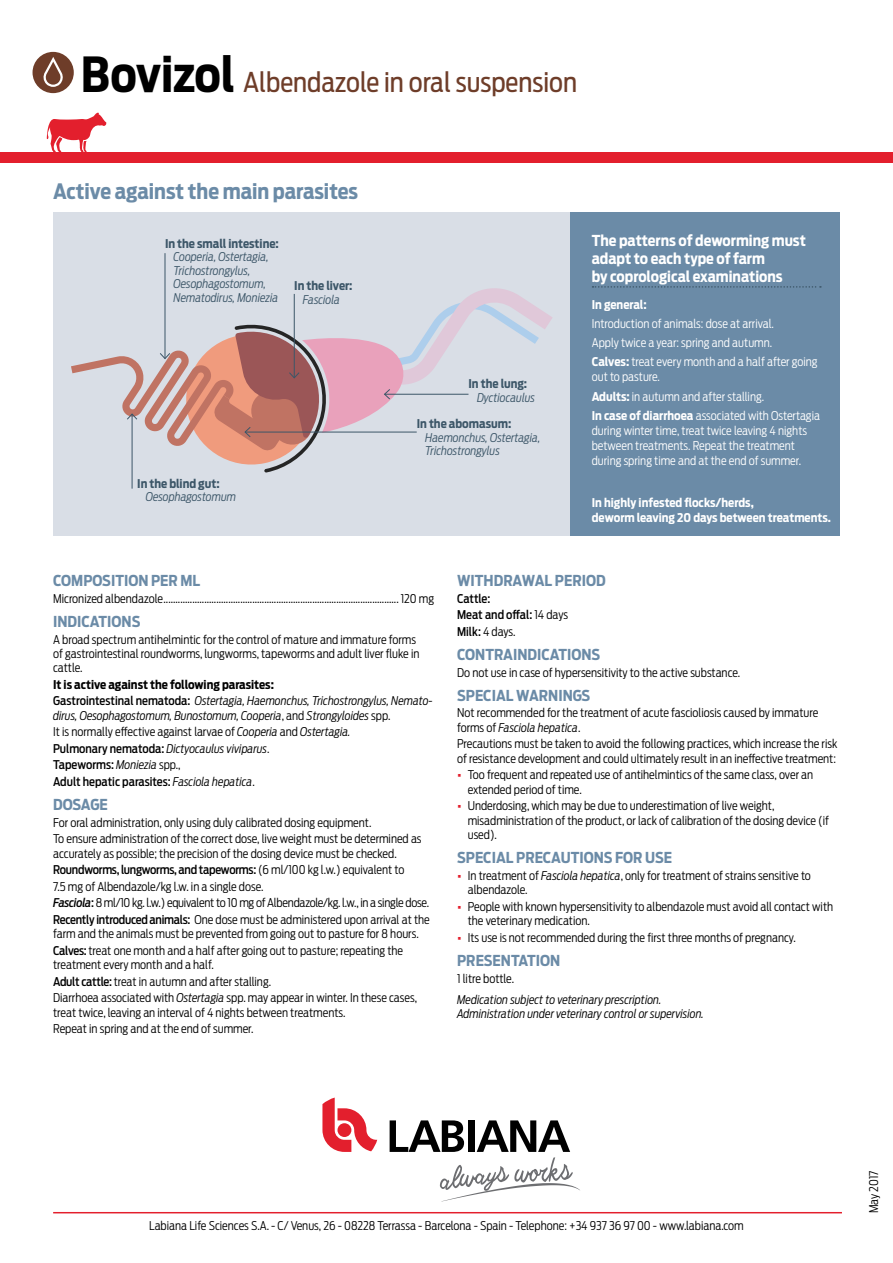
<style>
.page{position:relative;width:893px;height:1263px;background:#fff}
.page>*{position:absolute;margin:0;border:0;box-sizing:border-box;transform-origin:0 0}
.t1{font:27px "Antenna Cond";color:#6e3d29}
.t2{font:700 21px "Antenna Cond";color:#6b8ba7}
.t3{font:700 15px "Antenna Cond";color:#6b8ba7}
.t4{font:700 15px/18px "Antenna Cond";color:#fff}
.t5{font:300 12px/14.4px "Antenna Cond";color:#000}
.t6{font:italic 300 12px/16.5px "Antenna Cond";color:#000}
.t7{font:300 12px/19.2px "Antenna Cond";color:#fff}
.t8{font:italic 300 12px/13.5px "Antenna Cond";color:#3c5668}
.t9{font:700 12px/15px "Antenna Cond";color:#fff}
.t10{font:700 12px "Antenna Cond";color:#3c5668}
.t11{font:500 12px/16.5px "Antenna Cond";color:#000}
.s1{font-weight:700;font-size:48px;color:#000}
.s2{font-weight:700}
.s3{font-weight:700;font-style:normal}
.s4{font-weight:500;font-style:normal}
.s5{font-style:normal}
.s6{font-weight:500}
.s7{font-weight:500;font-style:italic}
.s8{font-style:italic}
.s9{font-weight:300}
.s10{font-family:"Antenna";font-weight:700;color:#e31f2d}
</style>
<div class="page">
<div style="left:0;top:152px;width:893px;height:11px;background:#e31f2d"></div>
<svg style="left:47px;top:113px;width:59px;height:39px"></svg>
<hr style="left:53px;top:1212px;width:789px;height:1px;background:#e31f2d">
<div style="left:53px;top:213px;width:517px;height:323px;background:#d9dee6"></div>
<div style="left:570px;top:213px;width:270px;height:323px;background:#6b8ba7"></div>
<div style="left:33px;top:52px;width:41px;height:41px;background:#6e3d29;border-radius:50%"></div>
<svg style="left:43px;top:57px;width:20px;height:30px"></svg>
<svg style="left:592px;top:286px;width:229px;height:2px"></svg>
<hr style="left:165px;top:253px;width:1px;height:106px;background:#3c5668">
<hr style="left:132px;top:414px;width:1px;height:75px;background:#3c5668">
<svg style="left:71px;top:282px;width:481px;height:191px"></svg>
<svg style="left:322px;top:1097px;width:55px;height:55px"></svg>
<svg style="left:390px;top:1120px;width:190px;height:81px"></svg>
<h1 class="t1" style="left:81px;top:66px;width:498px"><span class="s1">Bovizol</span> Albendazole in oral suspension</h1>
<h2 class="t2" style="left:53px;top:179px;width:306px">Active against the main parasites</h2>
<p class="t10" style="left:165px;top:236px;width:115px">In the small intestine:</p>
<p class="t8" style="left:173px;top:250px;width:106px">Cooperia, Ostertagia,<br>Trichostrongylus,<br>Oesophagostomum,<br>Nematodirus, Moniezia</p>
<p class="t10" style="left:294px;top:279px;width:60px">In the liver:</p>
<p class="t8" style="left:303px;top:293px;width:39px">Fasciola</p>
<p class="t10" style="left:137px;top:476px;width:84px">In the blind gut:</p>
<p class="t8" style="left:146px;top:490px;width:92px">Oesophagostomum</p>
<p class="t10" style="left:468px;top:376px;width:60px">In the lung:</p>
<p class="t8" style="left:477px;top:390px;width:59px">Dyctiocaulus</p>
<p class="t10" style="left:417px;top:417px;width:96px">In the abomasum:</p>
<p class="t8" style="left:425px;top:431px;width:117px">Haemonchus, Ostertagia,<br>Trichostrongylus</p>
<p class="t4" style="left:592px;top:231px;width:216px">The patterns of deworming must adapt to each type of farm<br>by coprological examinations</p>
<p class="t9" style="left:592px;top:297px;width:57px">In general:</p>
<p class="t7" style="left:592px;top:314px;width:227px">Introduction of animals: dose at arrival.<br>Apply twice a year: spring and autumn.<br><span class="s2">Calves:</span> treat every month and a half after going</p>
<p class="t7" style="left:592px;top:367px;width:230px">out to pasture.<br><span class="s2">Adults:</span> in autumn and after stalling.<br><span class="s2">In case of diarrhoea</span> associated with Ostertagia</p>
<p class="t7" style="left:592px;top:423px;width:217px;line-height:15px">during winter time, treat twice leaving 4 nights between treatments. Repeat the treatment during spring time and at the end of summer.</p>
<p class="t9" style="left:592px;top:495px;width:241px">In highly infested flocks/herds,<br>deworm leaving 20 days between treatments.</p>
<p class="t3" style="left:53px;top:572px;width:149px">COMPOSITION PER ML</p>
<p class="t5" style="left:53px;top:591px;width:383px">Micronized albendazole.................................................................................................. 120 mg</p>
<p class="t3" style="left:53px;top:613px;width:89px">INDICATIONS</p>
<p class="t5" style="left:53px;top:632px;width:368px">A broad spectrum antihelmintic for the control of mature and immature forms of gastrointestinal roundworms, lungworms, tapeworms and adult liver fluke in cattle.</p>
<p class="t6" style="left:53px;top:676px;width:381px"><span class="s3">It is active against the following parasites:<br></span><span class="s4">Gastrointestinal nematoda:</span> Ostertagia, Haemonchus, Trichostrongylus, Nemato-</p>
<p class="t6" style="left:53px;top:707px;width:339px">dirus, Oesophagostomum, Bunostomum, Cooperia<span class="s5">, and</span> Strongyloides <span class="s5">spp.<br>It is normally effective against larvae of</span> Cooperia <span class="s5">and</span> Ostertagia.<br><span class="s4">Pulmonary nematoda:</span> Dictyocaulus viviparus<span class="s5">.<br></span><span class="s4">Tapeworms:</span> Moniezia <span class="s5">spp.,<br></span><span class="s4">Adult hepatic parasites:</span> Fasciola hepatica<span class="s5">.</span></p>
<p class="t3" style="left:53px;top:796px;width:56px">DOSAGE</p>
<p class="t5" style="left:53px;top:814px;width:370px;line-height:16.5px">For oral administration, only using duly calibrated dosing equipment.<br>To ensure administration of the correct dose, live weight must be determined as</p>
<p class="t5" style="left:53px;top:845px;width:378px;line-height:16.5px">accurately as possible; the precision of the dosing device must be checked.<br><span class="s6">Roundworms, lungworms, and tapeworms:</span> (6 ml/100 kg l.w.) equivalent to<br>7.5 mg of Albendazole/kg l.w. in a single dose.<br><span class="s7">Fasciola</span><span class="s6">:</span> 8 ml/10 kg. l.w.) equivalent to 10 mg of Albendazole/kg. l.w., in a single dose.<br><span class="s6">Recently introduced animals:</span> One dose must be administered upon arrival at the</p>
<p class="t5" style="left:53px;top:926px;width:367px;line-height:16.5px">farm and the animals must be prevented from going out to pasture for 8 hours.<br><span class="s6">Calves:</span> treat one month and a half after going out to pasture; repeating the</p>
<p class="t5" style="left:53px;top:956px;width:365px;line-height:16.5px">treatment every month and a half.<br><span class="s6">Adult cattle:</span> treat in autumn and after stalling.<br>Diarrhoea associated with <span class="s8">Ostertagia</span> spp. may appear in winter. In these cases,</p>
<p class="t5" style="left:53px;top:1004px;width:294px;line-height:16.5px">treat twice, leaving an interval of 4 nights between treatments.<br>Repeat in spring and at the end of summer.</p>
<p class="t3" style="left:457px;top:572px;width:150px">WITHDRAWAL PERIOD</p>
<p class="t11" style="left:457px;top:590px;width:112px">Cattle:<br>Meat and offal: <span class="s9">14 days<br></span>Milk: <span class="s9">4 days.</span></p>
<p class="t3" style="left:457px;top:646px;width:145px">CONTRAINDICATIONS</p>
<p class="t5" style="left:457px;top:665px;width:285px">Do not use in case of hypersensitivity to the active substance.</p>
<p class="t3" style="left:457px;top:686px;width:135px">SPECIAL WARNINGS</p>
<p class="t5" style="left:457px;top:706px;width:363px">Not recommended for the treatment of acute fascioliosis caused by immature forms of <span class="s8">Fasciola hepatica</span>.</p>
<p class="t5" style="left:457px;top:737px;width:382px">Precautions must be taken to avoid the following practices, which increase the risk of resistance development and could ultimately result in an ineffective treatment:</p>
<p class="t5" style="left:468px;top:768px;width:347px;text-indent:-11px"><span class="s10">•</span> Too frequent and repeated use of antihelmintics of the same class, over an extended period of time.</p>
<p class="t5" style="left:468px;top:799px;width:363px;text-indent:-11px"><span class="s10">•</span> Underdosing, which may be due to underestimation of live weight, misadministration of the product, or lack of calibration of the dosing device (if used).</p>
<p class="t3" style="left:457px;top:849px;width:216px">SPECIAL PRECAUTIONS FOR USE</p>
<p class="t5" style="left:468px;top:868px;width:345px;text-indent:-11px"><span class="s10">•</span> In treatment of <span class="s8">Fasciola hepatica</span>, only for treatment of strains sensitive to albendazole.</p>
<p class="t5" style="left:468px;top:899px;width:367px;text-indent:-11px"><span class="s10">•</span> People with known hypersensitivity to albendazole must avoid all contact with the veterinary medication.</p>
<p class="t5" style="left:457px;top:930px;width:340px"><span class="s10">•</span> Its use is not recommended during the first three months of pregnancy.</p>
<p class="t3" style="left:457px;top:952px;width:105px">PRESENTATION</p>
<p class="t5" style="left:457px;top:971px;width:58px">1 litre bottle.</p>
<p class="t6" style="left:457px;top:992px;width:248px;line-height:14.4px">Medication subject to veterinary prescription.<br>Administration under veterinary control or supervision.</p>
<p class="t5" style="left:149px;top:1218px;width:596px">Labiana Life Sciences S.A. - C/ Venus, 26 - 08228 Terrassa - Barcelona - Spain - Telephone: +34 937 36 97 00 - www.labiana.com</p>
<p class="t5" style="left:867px;top:1213px;width:44px;rotate:-90deg">May 2017</p>
</div>
